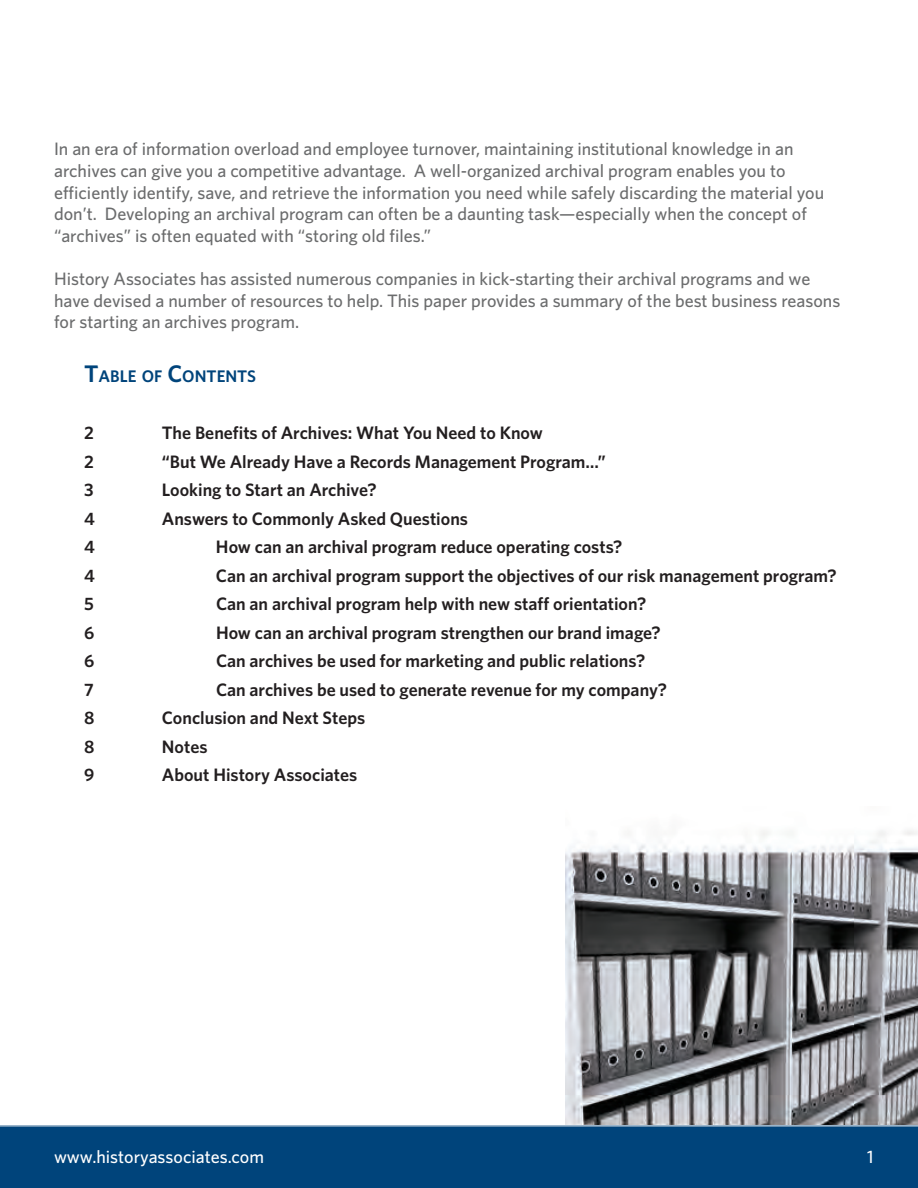
<style>
.page{position:relative;width:918px;height:1188px;background:#fff}
.page>*{position:absolute;margin:0;border:0;box-sizing:border-box;transform-origin:0 0}
.t1{font:500 18px/21.6px "Whitney";color:#6b6c6d}
.t2{font:600 18px "Whitney";color:#231f20}
.t3{font:500 18px "Whitney";color:#fff}
.t4{font:600 16.8px "Whitney";color:#00447b}
.s1{font-size:24px}
</style>
<div class="page">
<img style="left:566px;top:830px;width:352px;height:296px">
<div style="left:0;top:1126px;width:918px;height:62px;background:#00447b"></div>
<p class="t1" style="left:54px;top:138px;width:772px">In an era of information overload and employee turnover, maintaining institutional knowledge in an archives can give you a competitive advantage. A well-organized archival program enables you to efficiently identify, save, and retrieve the information you need while safely discarding the material you don’t. Developing an archival program can often be a daunting task—especially when the concept of “archives” is often equated with “storing old files.”</p>
<p class="t1" style="left:54px;top:268px;width:788px">History Associates has assisted numerous companies in kick-starting their archival programs and we have devised a number of resources to help. This paper provides a summary of the best business reasons for starting an archives program.</p>
<p class="t4" style="left:84px;top:366px;width:174px"><span class="s1">T</span>ABLE OF <span class="s1">C</span>ONTENTS</p>
<p class="t2" style="left:84px;top:422px;width:11px">2</p>
<p class="t2" style="left:162px;top:422px;width:382px">The Benefits of Archives: What You Need to Know</p>
<p class="t2" style="left:84px;top:451px;width:11px">2</p>
<p class="t2" style="left:162px;top:451px;width:446px">“But We Already Have a Records Management Program…”</p>
<p class="t2" style="left:84px;top:479px;width:11px">3</p>
<p class="t2" style="left:162px;top:479px;width:216px">Looking to Start an Archive?</p>
<p class="t2" style="left:84px;top:507px;width:12px">4</p>
<p class="t2" style="left:162px;top:507px;width:308px">Answers to Commonly Asked Questions</p>
<p class="t2" style="left:84px;top:536px;width:12px">4</p>
<p class="t2" style="left:216px;top:536px;width:408px">How can an archival program reduce operating costs?</p>
<p class="t2" style="left:84px;top:564px;width:12px">4</p>
<p class="t2" style="left:216px;top:564px;width:622px">Can an archival program support the objectives of our risk management program?</p>
<p class="t2" style="left:84px;top:593px;width:11px">5</p>
<p class="t2" style="left:216px;top:593px;width:432px">Can an archival program help with new staff orientation?</p>
<p class="t2" style="left:84px;top:621px;width:12px">6</p>
<p class="t2" style="left:216px;top:621px;width:446px">How can an archival program strengthen our brand image?</p>
<p class="t2" style="left:84px;top:650px;width:12px">6</p>
<p class="t2" style="left:216px;top:650px;width:431px">Can archives be used for marketing and public relations?</p>
<p class="t2" style="left:84px;top:678px;width:11px">7</p>
<p class="t2" style="left:216px;top:678px;width:452px">Can archives be used to generate revenue for my company?</p>
<p class="t2" style="left:84px;top:707px;width:12px">8</p>
<p class="t2" style="left:162px;top:707px;width:205px">Conclusion and Next Steps</p>
<p class="t2" style="left:84px;top:735px;width:12px">8</p>
<p class="t2" style="left:162px;top:735px;width:47px">Notes</p>
<p class="t2" style="left:84px;top:764px;width:12px">9</p>
<p class="t2" style="left:162px;top:764px;width:197px">About History Associates</p>
<p class="t3" style="left:54px;top:1146px;width:212px">www.historyassociates.com</p>
<p class="t3" style="left:867px;top:1146px;width:8px">1</p>
</div>
